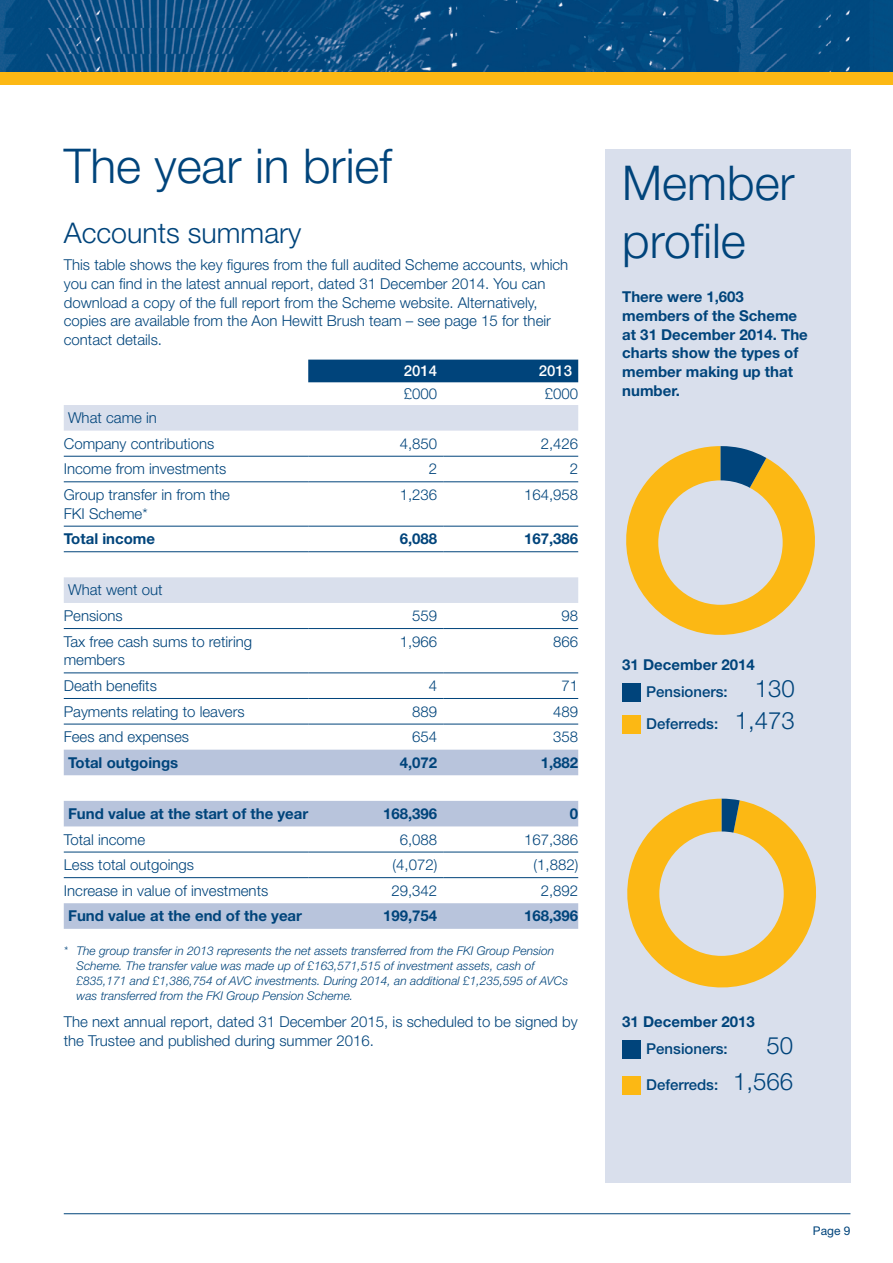
<style>
.page{position:relative;width:893px;height:1263px;background:#fff}
.page>*{position:absolute;margin:0;border:0;box-sizing:border-box;transform-origin:0 0}
.t1{font:300 48px/57.6px "Helvetica Neue LT Std";color:#00447b}
.t2{font:300 28.5px "Helvetica Neue LT Std";color:#00447b}
.t3{font:300 24px "Helvetica Neue LT Std";color:#00447b}
.t4{font:300 15px/18.8px "Helvetica Neue LT Std";color:#00447b}
.t5{font:700 15px/18.8px "Helvetica Neue LT Std";color:#00447b}
.t6{font:500 15px "Helvetica Neue LT Std";color:#00447b}
.t7{font:500 15px "Helvetica Neue LT Std";color:#fff}
.t8{font:italic 300 12px/15px "Helvetica Neue LT Std";color:#00447b}
.t9{font:12px "Helvetica Neue LT Std";color:#00447b}
.s1{font-weight:500}
.s2{font-weight:300;font-size:24px}
</style>
<div class="page">
<img style="left:0;top:0;width:893px;height:72px">
<div style="left:0;top:72px;width:893px;height:13px;background:#fcb814"></div>
<hr style="left:64px;top:1213px;width:786px;height:1px;background:#00447b">
<div style="left:308px;top:360px;width:270px;height:22px;background:#00447b"></div>
<svg style="left:64px;top:405px;width:514px;height:198px"></svg>
<svg style="left:64px;top:750px;width:514px;height:179px"></svg>
<hr style="left:64px;top:456px;width:244px;height:1px;background:#00447b">
<hr style="left:308px;top:456px;width:135px;height:1px;background:#00447b">
<hr style="left:443px;top:456px;width:135px;height:1px;background:#00447b">
<hr style="left:64px;top:481px;width:244px;height:1px;background:#00447b">
<hr style="left:308px;top:481px;width:135px;height:1px;background:#00447b">
<hr style="left:443px;top:481px;width:135px;height:1px;background:#00447b">
<hr style="left:64px;top:526px;width:244px;height:1px;background:#00447b">
<hr style="left:308px;top:526px;width:135px;height:1px;background:#00447b">
<hr style="left:443px;top:526px;width:135px;height:1px;background:#00447b">
<hr style="left:64px;top:551px;width:244px;height:1px;background:#00447b">
<hr style="left:308px;top:551px;width:135px;height:1px;background:#00447b">
<hr style="left:443px;top:551px;width:135px;height:1px;background:#00447b">
<hr style="left:64px;top:628px;width:244px;height:1px;background:#00447b">
<hr style="left:308px;top:628px;width:135px;height:1px;background:#00447b">
<hr style="left:443px;top:628px;width:135px;height:1px;background:#00447b">
<hr style="left:64px;top:672px;width:244px;height:1px;background:#00447b">
<hr style="left:308px;top:672px;width:135px;height:1px;background:#00447b">
<hr style="left:443px;top:672px;width:135px;height:1px;background:#00447b">
<hr style="left:64px;top:698px;width:244px;height:1px;background:#00447b">
<hr style="left:308px;top:698px;width:135px;height:1px;background:#00447b">
<hr style="left:443px;top:698px;width:135px;height:1px;background:#00447b">
<hr style="left:64px;top:724px;width:244px;height:1px;background:#00447b">
<hr style="left:308px;top:724px;width:135px;height:1px;background:#00447b">
<hr style="left:443px;top:724px;width:135px;height:1px;background:#00447b">
<hr style="left:64px;top:852px;width:244px;height:1px;background:#00447b">
<hr style="left:308px;top:852px;width:135px;height:1px;background:#00447b">
<hr style="left:443px;top:852px;width:135px;height:1px;background:#00447b">
<hr style="left:64px;top:877px;width:244px;height:1px;background:#00447b">
<hr style="left:308px;top:877px;width:135px;height:1px;background:#00447b">
<hr style="left:443px;top:877px;width:135px;height:1px;background:#00447b">
<div style="left:605px;top:149px;width:245px;height:1033px;background:#d9dfec"></div>
<div style="left:622px;top:683px;width:18px;height:18px;background:#00447b"></div>
<div style="left:622px;top:715px;width:18px;height:18px;background:#fcb814"></div>
<div style="left:622px;top:1040px;width:18px;height:19px;background:#00447b"></div>
<div style="left:622px;top:1076px;width:18px;height:18px;background:#fcb814"></div>
<svg style="left:626px;top:446px;width:189px;height:189px"></svg>
<div style="left:658px;top:480px;width:125px;height:125px;background:#d9dfec;border-radius:50%"></div>
<svg style="left:627px;top:799px;width:189px;height:189px"></svg>
<div style="left:659px;top:831px;width:125px;height:125px;background:#d9dfec;border-radius:50%"></div>
<h1 class="t1" style="left:64px;top:136px;width:330px">The year in brief</h1>
<h2 class="t2" style="left:64px;top:215px;width:239px">Accounts summary</h2>
<p class="t4" style="left:64px;top:255px;width:506px">This table shows the key figures from the full audited Scheme accounts, which you can find in the latest annual report, dated 31 December 2014. You can download a copy of the full report from the Scheme website. Alternatively, copies are available from the Aon Hewitt Brush team – see page 15 for their contact details.</p>
<p class="t7" style="left:404px;top:362px;width:35px">2014</p>
<p class="t7" style="left:539px;top:362px;width:35px">2013</p>
<p class="t4" style="left:404px;top:384px;width:35px">£000</p>
<p class="t4" style="left:545px;top:384px;width:35px">£000</p>
<p class="t4" style="left:64px;top:405px;width:152px;line-height:25.7px">What came in<br>Company contributions</p>
<p class="t4" style="left:400px;top:434px;width:39px">4,850</p>
<p class="t4" style="left:541px;top:434px;width:39px">2,426</p>
<p class="t4" style="left:64px;top:459px;width:164px">Income from investments</p>
<p class="t4" style="left:429px;top:459px;width:10px">2</p>
<p class="t4" style="left:570px;top:459px;width:10px">2</p>
<p class="t4" style="left:64px;top:485px;width:168px">Group transfer in from the<br>FKI Scheme*</p>
<p class="t4" style="left:400px;top:485px;width:39px">1,236</p>
<p class="t4" style="left:524px;top:485px;width:56px">164,958</p>
<p class="t5" style="left:64px;top:529px;width:93px">Total income</p>
<p class="t5" style="left:400px;top:529px;width:39px">6,088</p>
<p class="t5" style="left:524px;top:529px;width:56px">167,386</p>
<p class="t4" style="left:64px;top:577px;width:100px;line-height:25.7px">What went out<br>Pensions</p>
<p class="t4" style="left:412px;top:606px;width:27px">559</p>
<p class="t4" style="left:562px;top:606px;width:18px">98</p>
<p class="t4" style="left:64px;top:632px;width:190px">Tax free cash sums to retiring members</p>
<p class="t4" style="left:400px;top:632px;width:39px">1,966</p>
<p class="t4" style="left:553px;top:632px;width:27px">866</p>
<p class="t4" style="left:64px;top:676px;width:95px">Death benefits</p>
<p class="t4" style="left:429px;top:676px;width:10px">4</p>
<p class="t4" style="left:562px;top:676px;width:18px">71</p>
<p class="t4" style="left:64px;top:702px;width:182px">Payments relating to leavers</p>
<p class="t4" style="left:412px;top:702px;width:27px">889</p>
<p class="t4" style="left:553px;top:702px;width:27px">489</p>
<p class="t4" style="left:64px;top:727px;width:127px">Fees and expenses</p>
<p class="t4" style="left:412px;top:727px;width:27px">654</p>
<p class="t4" style="left:553px;top:727px;width:27px">358</p>
<p class="t5" style="left:68px;top:753px;width:112px">Total outgoings</p>
<p class="t5" style="left:400px;top:753px;width:39px">4,072</p>
<p class="t5" style="left:541px;top:753px;width:39px">1,882</p>
<p class="t5" style="left:68px;top:804px;width:242px">Fund value at the start of the year</p>
<p class="t5" style="left:383px;top:804px;width:56px">168,396</p>
<p class="t5" style="left:570px;top:804px;width:10px">0</p>
<p class="t4" style="left:64px;top:829px;width:83px">Total income</p>
<p class="t4" style="left:400px;top:829px;width:39px">6,088</p>
<p class="t4" style="left:524px;top:829px;width:56px">167,386</p>
<p class="t4" style="left:64px;top:855px;width:132px">Less total outgoings</p>
<p class="t4" style="left:393px;top:855px;width:46px">(4,072)</p>
<p class="t4" style="left:533px;top:855px;width:46px">(1,882)</p>
<p class="t4" style="left:64px;top:881px;width:206px">Increase in value of investments</p>
<p class="t4" style="left:391px;top:881px;width:47px">29,342</p>
<p class="t4" style="left:541px;top:881px;width:39px">2,892</p>
<p class="t5" style="left:68px;top:906px;width:235px">Fund value at the end of the year</p>
<p class="t5" style="left:383px;top:906px;width:56px">199,754</p>
<p class="t5" style="left:524px;top:906px;width:56px">168,396</p>
<p class="t8" style="left:77px;top:943px;width:493px;text-indent:-13px">* The group transfer in 2013 represents the net assets transferred from the FKI Group Pension Scheme. The transfer value was made up of £163,571,515 of investment assets, cash of £835,171 and £1,386,754 of AVC investments. During 2014, an additional £1,235,595 of AVCs was transferred from the FKI Group Pension Scheme.</p>
<p class="t4" style="left:64px;top:1012px;width:515px">The next annual report, dated 31 December 2015, is scheduled to be signed by the Trustee and published during summer 2016.</p>
<h1 class="t1" style="left:622px;top:153px;width:174px">Member profile</h1>
<p class="t5" style="left:622px;top:287px;width:187px">There were 1,603 members of the Scheme at 31 December 2014. The charts show the types of member making up that number.</p>
<p class="t5" style="left:646px;top:651px;width:150px;line-height:27.3px;text-indent:-24px">31 December 2014<br><span class="s1">Pensioners:</span> <span class="s2">130</span></p>
<p class="t6" style="left:646px;top:714px;width:150px">Deferreds: <span class="s2">1,473</span></p>
<p class="t5" style="left:622px;top:1012px;width:134px">31 December 2013</p>
<p class="t6" style="left:646px;top:1040px;width:83px">Pensioners:</p>
<h3 class="t3" style="left:767px;top:1031px;width:28px">50</h3>
<p class="t6" style="left:646px;top:1076px;width:148px">Deferreds: <span class="s2">1,566</span></p>
<p class="t9" style="left:813px;top:1224px;width:39px">Page 9</p>
</div>
